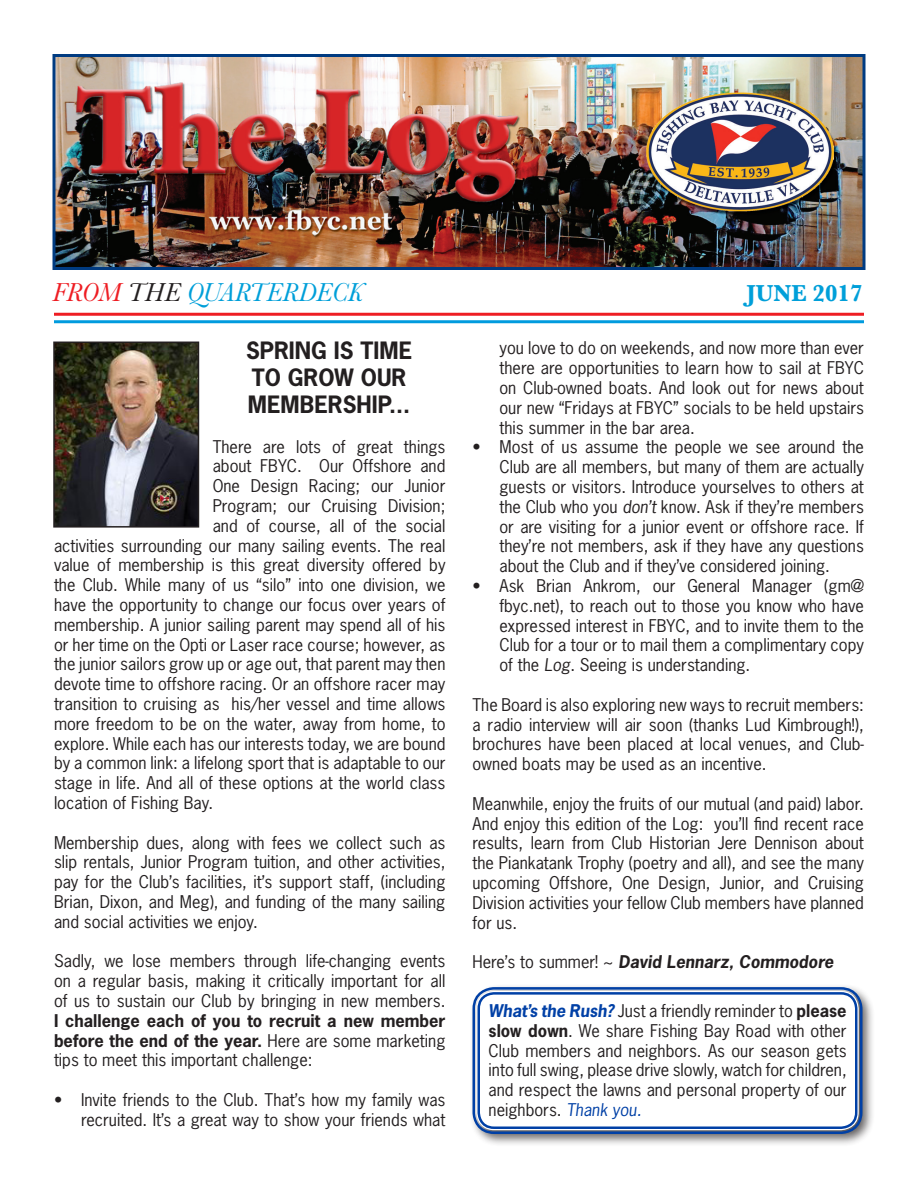
<style>
.page{position:relative;width:918px;height:1188px;background:#fff}
.page>*{position:absolute;margin:0;border:0;box-sizing:border-box;transform-origin:0 0}
.t1{font:italic 27px "Baskerville";color:#009fd9;scale:.96 1}
.t2{font:700 24px "Baskerville";color:#009fd9;scale:.96 1}
.t3{font:700 22.5px/27px "News Gothic Std";color:#231f20}
.t4{font:16.5px/19.8px "News Gothic Std";color:#231f20;text-align:justify}
.t5{font:italic 700 16.5px "News Gothic Std";color:#231f20}
.s1{color:#ee1d23}
.s2{color:#231f20}
.s3{font-style:italic}
.s4{font-weight:400;font-style:normal}
.s5{font-weight:700;font-style:italic;color:#0040a6}
.s6{font-weight:700}
.s7{font-style:italic;color:#0040a6}
</style>
<div class="page">
<img style="left:56px;top:58px;width:806px;height:208px">
<div style="left:52px;top:54px;width:814px;height:216px;border:3px solid #003b81"></div>
<hr style="left:54px;top:320px;width:810px;height:3px;background:#009bde">
<hr style="left:54px;top:313px;width:810px;height:3px;background:#ee1d23">
<img style="left:56px;top:345px;width:140px;height:180px">
<div style="left:53px;top:342px;width:146px;height:186px;border:2px solid #231f20"></div>
<div style="left:469px;top:984px;width:407px;height:163px;background:#231f20;opacity:.75"></div>
<div style="left:476px;top:991px;width:383px;height:139px;background:#fff;border-radius:18px"></div>
<div style="left:472px;top:987px;width:390px;height:147px;border:2px solid #0040a6;border-radius:21px"></div>
<div style="left:478px;top:992px;width:379px;height:137px;border:2px solid #0040a6;border-radius:15px"></div>
<p class="t1" style="left:52px;top:274px;width:325px"><span class="s1">FROM</span> <span class="s2">THE</span> QUARTERDECK</p>
<p class="t2" style="left:747px;top:276px;width:122px">JUNE 2017</p>
<p class="t4" style="left:500px;top:338px;width:366px">you love to do on weekends, and now more than ever there are opportunities to learn how to sail at FBYC on Club-owned boats. And look out for news about our new “Fridays at FBYC” socials to be held upstairs this summer in the bar area.</p>
<p class="t4" style="left:500px;top:437px;width:366px;text-indent:-27px">• Most of us assume the people we see around the Club are all members, but many of them are actually guests or visitors. Introduce yourselves to others at the Club who you <span class="s3">don’t</span> know. Ask if they’re members or are visiting for a junior event or offshore race. If they’re not members, ask if they have any questions about the Club and if they’ve considered joining.</p>
<p class="t4" style="left:500px;top:576px;width:366px;text-indent:-27px">• Ask Brian Ankrom, our General Manager (gm@ fbyc.net), to reach out to those you know who have expressed interest in FBYC, and to invite them to the Club for a tour or to mail them a complimentary copy of the <span class="s3">Log</span>. Seeing is understanding.</p>
<p class="t4" style="left:472px;top:695px;width:393px">The Board is also exploring new ways to recruit members: a radio interview will air soon (thanks Lud Kimbrough!), brochures have been placed at local venues, and Club&shy;owned boats may be used as an incentive.</p>
<p class="t4" style="left:472px;top:794px;width:393px">Meanwhile, enjoy the fruits of our mutual (and paid) labor.<br>And enjoy this edition of the Log: you’ll find recent race results, learn from Club Historian Jere Dennison about the Piankatank Trophy (poetry and all), and see the many upcoming Offshore, One Design, Junior, and Cruising Division activities your fellow Club members have planned for us.</p>
<p class="t5" style="left:472px;top:951px;width:363px"><span class="s4">Here’s to summer! ~</span> David Lennarz, Commodore</p>
<p class="t4" style="left:489px;top:1001px;width:360px"><span class="s5">What’s the Rush?</span> Just a friendly reminder to <span class="s6">please slow down</span>. We share Fishing Bay Road with other Club members and neighbors. As our season gets into full swing, please drive slowly, watch for children, and respect the lawns and personal property of our neighbors. <span class="s7">Thank you.</span></p>
<p class="t3" style="left:246px;top:337px;width:168px">SPRING IS TIME<br>TO GROW OUR<br>MEMBERSHIP...</p>
<p class="t4" style="left:213px;top:436px;width:234px">There are lots of great things</p>
<p class="t4" style="left:213px;top:456px;width:234px">about FBYC. Our Offshore and</p>
<p class="t4" style="left:213px;top:476px;width:234px">One Design Racing; our Junior</p>
<p class="t4" style="left:213px;top:496px;width:234px">Program; our Cruising Division;</p>
<p class="t4" style="left:213px;top:516px;width:234px">and of course, all of the social</p>
<p class="t4" style="left:54px;top:535px;width:393px">activities surrounding our many sailing events. The real</p>
<p class="t4" style="left:54px;top:555px;width:393px">value of membership is this great diversity offered by</p>
<p class="t4" style="left:54px;top:575px;width:393px">the Club. While many of us “silo” into one division, we</p>
<p class="t4" style="left:54px;top:595px;width:393px">have the opportunity to change our focus over years of</p>
<p class="t4" style="left:54px;top:615px;width:393px">membership. A junior sailing parent may spend all of his</p>
<p class="t4" style="left:54px;top:634px;width:393px">or her time on the Opti or Laser race course; however, as</p>
<p class="t4" style="left:54px;top:654px;width:393px">the junior sailors grow up or age out, that parent may then</p>
<p class="t4" style="left:54px;top:674px;width:393px">devote time to offshore racing. Or an offshore racer may</p>
<p class="t4" style="left:54px;top:694px;width:393px">transition to cruising as his/her vessel and time allows</p>
<p class="t4" style="left:54px;top:714px;width:393px">more freedom to be on the water, away from home, to</p>
<p class="t4" style="left:54px;top:733px;width:393px">explore. While each has our interests today, we are bound</p>
<p class="t4" style="left:54px;top:753px;width:393px">by a common link: a lifelong sport that is adaptable to our</p>
<p class="t4" style="left:54px;top:773px;width:393px">stage in life. And all of these options at the world class</p>
<p class="t4" style="left:54px;top:793px;width:161px">location of Fishing Bay.</p>
<p class="t4" style="left:54px;top:832px;width:393px">Membership dues, along with fees we collect such as slip rentals, Junior Program tuition, and other activities, pay for the Club’s facilities, it’s support staff, (including Brian, Dixon, and Meg), and funding of the many sailing and social activities we enjoy.</p>
<p class="t4" style="left:54px;top:951px;width:393px">Sadly, we lose members through life-changing events on a regular basis, making it critically important for all of us to sustain our Club by bringing in new members.<br><span class="s6">I challenge each of you to recruit a new member before the end of the year.</span> Here are some marketing tips to meet this important challenge:</p>
<p class="t4" style="left:54px;top:1090px;width:393px;text-align:right">• Invite friends to the Club. That’s how my family was recruited. It’s a great way to show your friends what</p>
</div>
